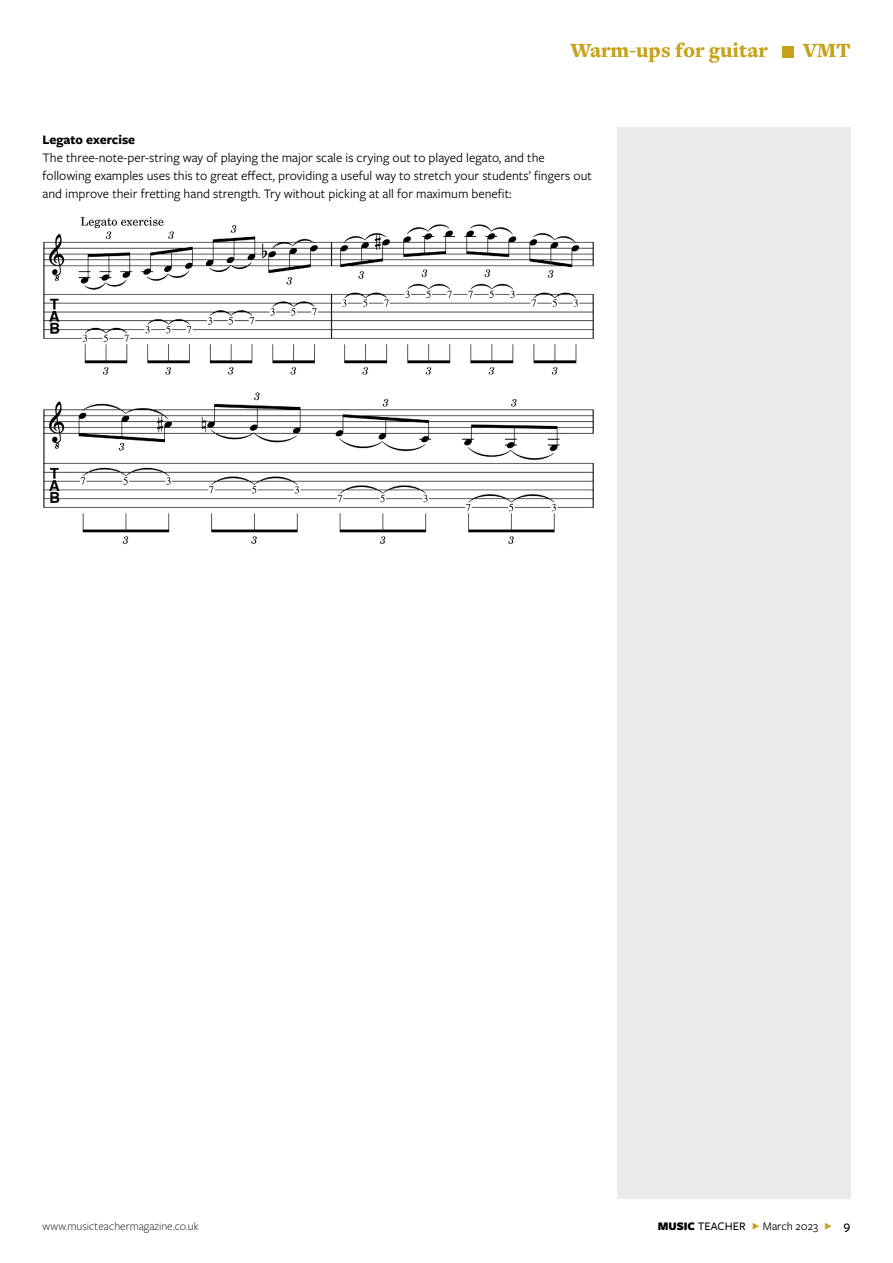
<style>
.page{position:relative;width:893px;height:1263px;background:#fff}
.page>*{position:absolute;margin:0;border:0;box-sizing:border-box;transform-origin:0 0}
.t1{font:900 21px "Freight Text Pro";color:#c6a21b}
.t2{font:13.5px/18px "Freight Sans Pro";color:#000}
.t3{font:700 13.5px "Freight Sans Pro";color:#000}
.t4{font:300 12px "Freight Sans Pro";color:#000}
.t5{font:12px "Freight Sans Pro";color:#000}
.s1{font-weight:900}
.s2{font-weight:500}
.s3{color:#c6a21b}
.s4{font-weight:500;font-size:13.5px}
</style>
<div class="page">
<div style="left:617px;top:128px;width:233px;height:1071px;background:#ece9e9"></div>
<div style="left:782px;top:46px;width:11px;height:11px;background:#c6a21b"></div>
<img style="left:43px;top:217px;width:551px;height:327px">
<h1 class="t1" style="left:570px;top:36px;width:199px">Warm-ups for guitar</h1>
<h1 class="t1" style="left:803px;top:36px;width:49px">VMT</h1>
<p class="t3" style="left:43px;top:130px;width:94px">Legato exercise</p>
<p class="t2" style="left:43px;top:148px;width:551px">The three-note-per-string way of playing the major scale is crying out to played legato, and the following examples uses this to great effect, providing a useful way to stretch your students’ fingers out and improve their fretting hand strength. Try without picking at all for maximum benefit:</p>
<p class="t4" style="left:43px;top:1218px;width:158px">www.musicteachermagazine.co.uk</p>
<p class="t5" style="left:658px;top:1218px;width:194px"><span class="s1">MUSIC</span> <span class="s2">TEACHER</span> <span class="s3">F</span> March 2023 <span class="s3">F</span> <span class="s4">9</span></p>
</div>
